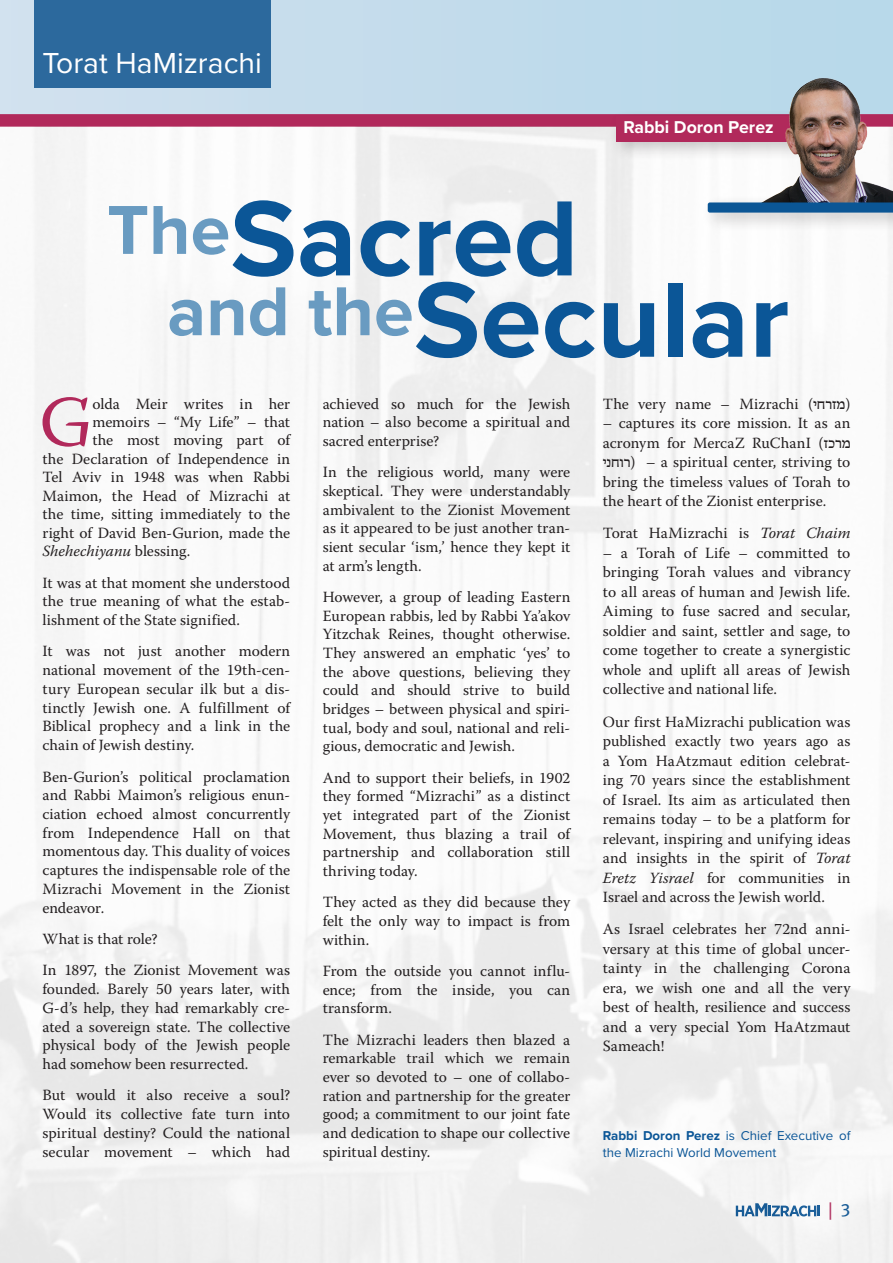
<style>
.page{position:relative;width:893px;height:1263px;background:#fff}
.page>*{position:absolute;margin:0;border:0;box-sizing:border-box;transform-origin:0 0}
.t1{font:700 110.85px "Proxima Nova";color:#0b5697}
.MAIN{font:71.25px "Warnock Pro";color:#b1295b}
.t2{font:30px "Proxima Nova";color:#fff}
.t3{font:18px "Meta Pro";color:#b1295b}
.MAIN-2{font:700 17.7px "Proxima Nova";color:#fff}
.MAIN-3{font:15.6px/18.8px "Warnock Pro";color:#231f20;text-align:justify}
.MAIN-4{font:italic 15.6px "Warnock Pro";color:#231f20}
.MAIN-5{font:13.35px/16.8px "Proxima Nova";color:#0b5697}
.s1{font-style:normal}
.s2{font-family:"Fb Hadasa New"}
.s3{font-style:italic}
.s4{font-weight:700}
.s5{color:#0b5697}
</style>
<div class="page">
<div style="left:0;top:0;width:893px;height:118px;background:linear-gradient(to right,#d0e0ee,#b5d8e9)"></div>
<svg style="left:0;top:114px;width:608px;height:12px;background:#b12b5c"></svg>
<img style="left:0;top:126px;width:893px;height:1137px">
<div style="left:608px;top:108px;width:217px;height:53px;background:#231f20;opacity:.25"></div>
<div style="left:616px;top:116px;width:189px;height:25px;background:#b1295b"></div>
<img style="left:733px;top:69px;width:160px;height:125px">
<div style="left:700px;top:194px;width:193px;height:39px;background:#231f20;opacity:.25"></div>
<svg style="left:708px;top:202px;width:185px;height:11px;background:#175c96"></svg>
<div style="left:34px;top:0;width:236px;height:87px;background:#2c699d"></div>
<p class="t2" style="left:43px;top:40px;width:221px">Torat HaMizrachi</p>
<p class="MAIN-2" style="left:623px;top:114px;width:152px">Rabbi Doron Perez</p>
<p class="t1" style="left:107px;top:156px;width:473px"><sup>The</sup>Sacred</p>
<p class="t1" style="left:167px;top:237px;width:623px"><sup>and</sup> <sup>the</sup>Secular</p>
<p class="MAIN" style="left:39px;top:379px;width:54px">G</p>
<p class="MAIN-3" style="left:92px;top:394px;width:199px">olda Meir writes in her</p>
<p class="MAIN-3" style="left:92px;top:412px;width:199px">memoirs – “My Life” – that</p>
<p class="MAIN-3" style="left:92px;top:431px;width:199px">the most moving part of</p>
<p class="MAIN-3" style="left:43px;top:449px;width:249px">the Declaration of Independence in</p>
<p class="MAIN-3" style="left:43px;top:467px;width:249px">Tel Aviv in 1948 was when Rabbi</p>
<p class="MAIN-3" style="left:43px;top:486px;width:249px">Maimon, the Head of Mizrachi at</p>
<p class="MAIN-3" style="left:43px;top:504px;width:249px">the time, sitting immediately to the</p>
<p class="MAIN-3" style="left:43px;top:523px;width:249px">right of David Ben-Gurion, made the</p>
<p class="MAIN-4" style="left:43px;top:542px;width:149px">Shehechiyanu <span class="s1">blessing.</span></p>
<p class="MAIN-3" style="left:43px;top:573px;width:249px">It was at that moment she understood the true meaning of what the estab&shy;lishment of the State signified.</p>
<p class="MAIN-3" style="left:43px;top:642px;width:249px">It was not just another modern national movement of the 19th-cen&shy;tury European secular ilk but a dis&shy;tinctly Jewish one. A fulfillment of Biblical prophecy and a link in the chain of Jewish destiny.</p>
<p class="MAIN-3" style="left:43px;top:767px;width:249px">Ben-Gurion’s political proclamation and Rabbi Maimon’s religious enun&shy;ciation echoed almost concurrently from Independence Hall on that momentous day. This duality of voices captures the indispensable role of the Mizrachi Movement in the Zionist endeavor.</p>
<p class="MAIN-3" style="left:43px;top:929px;width:117px">What is that role?</p>
<p class="MAIN-3" style="left:43px;top:961px;width:249px">In 1897, the Zionist Movement was founded. Barely 50 years later, with G-d’s help, they had remarkably cre&shy;ated a sovereign state. The collective physical body of the Jewish people had somehow been resurrected.</p>
<p class="MAIN-3" style="left:43px;top:1086px;width:249px">But would it also receive a soul?<br>Would its collective fate turn into spiritual destiny? Could the national secular movement – which had</p>
<p class="MAIN-3" style="left:323px;top:394px;width:249px">achieved so much for the Jewish nation – also become a spiritual and sacred enterprise?</p>
<p class="MAIN-3" style="left:323px;top:462px;width:249px">In the religious world, many were skeptical. They were understandably ambivalent to the Zionist Movement as it appeared to be just another tran&shy;sient secular ‘ism,’ hence they kept it at arm’s length.</p>
<p class="MAIN-3" style="left:323px;top:587px;width:249px">However, a group of leading Eastern European rabbis, led by Rabbi Ya’akov Yitzchak Reines, thought otherwise.<br>They answered an emphatic ‘yes’ to the above questions, believing they could and should strive to build bridges – between physical and spiri&shy;tual, body and soul, national and reli&shy;gious, democratic and Jewish.</p>
<p class="MAIN-3" style="left:323px;top:768px;width:249px">And to support their beliefs, in 1902 they formed “Mizrachi” as a distinct yet integrated part of the Zionist Movement, thus blazing a trail of partnership and collaboration still thriving today.</p>
<p class="MAIN-3" style="left:323px;top:892px;width:249px">They acted as they did because they felt the only way to impact is from within.</p>
<p class="MAIN-3" style="left:323px;top:961px;width:249px">From the outside you cannot influ&shy;ence; from the inside, you can transform.</p>
<p class="MAIN-3" style="left:323px;top:1030px;width:249px">The Mizrachi leaders then blazed a remarkable trail which we remain ever so devoted to – one of collabo&shy;ration and partnership for the greater good; a commitment to our joint fate and dedication to shape our collective spiritual destiny.</p>
<p class="MAIN-3" style="left:603px;top:394px;width:249px">The very name – Mizrachi ( <span class="s2">מזרחי</span> (</p>
<p class="MAIN-3" style="left:603px;top:413px;width:249px;line-height:19.5px">– captures its core mission. It as an acronym for MercaZ RuChanI ( <span class="s2">מרכז<br>רוחנ י</span> (</p>
<p class="MAIN-3" style="left:603px;top:452px;width:249px;line-height:19.5px;text-indent:43px">– a spiritual center, striving to bring the timeless values of Torah to the heart of the Zionist enterprise.</p>
<p class="MAIN-3" style="left:603px;top:523px;width:249px">Torat HaMizrachi is <span class="s3">Torat Chaim</span></p>
<p class="MAIN-3" style="left:603px;top:543px;width:249px;line-height:19.5px">– a Torah of Life – committed to bringing Torah values and vibrancy to all areas of human and Jewish life.<br>Aiming to fuse sacred and secular, soldier and saint, settler and sage, to come together to create a synergistic whole and uplift all areas of Jewish collective and national life.</p>
<p class="MAIN-3" style="left:603px;top:711px;width:249px;line-height:19.5px">Our first HaMizrachi publication was published exactly two years ago as a Yom HaAtzmaut edition celebrat&shy;ing 70 years since the establishment of Israel. Its aim as articulated then remains today – to be a platform for relevant, inspiring and unifying ideas and insights in the spirit of <span class="s3">Torat Eretz Yisrael</span> for communities in Israel and across the Jewish world.</p>
<p class="MAIN-3" style="left:603px;top:919px;width:249px;line-height:19.5px">As Israel celebrates her 72nd anni&shy;versary at this time of global uncer&shy;tainty in the challenging Corona era, we wish one and all the very best of health, resilience and success and a very special Yom HaAtzmaut Sameach!</p>
<p class="MAIN-5" style="left:603px;top:1126px;width:249px"><span class="s4">Rabbi Doron Perez</span> is Chief Executive of the Mizrachi World Movement</p>
<p class="t3" style="left:828px;top:1196px;width:24px">| <span class="s5">3</span></p>
</div>
